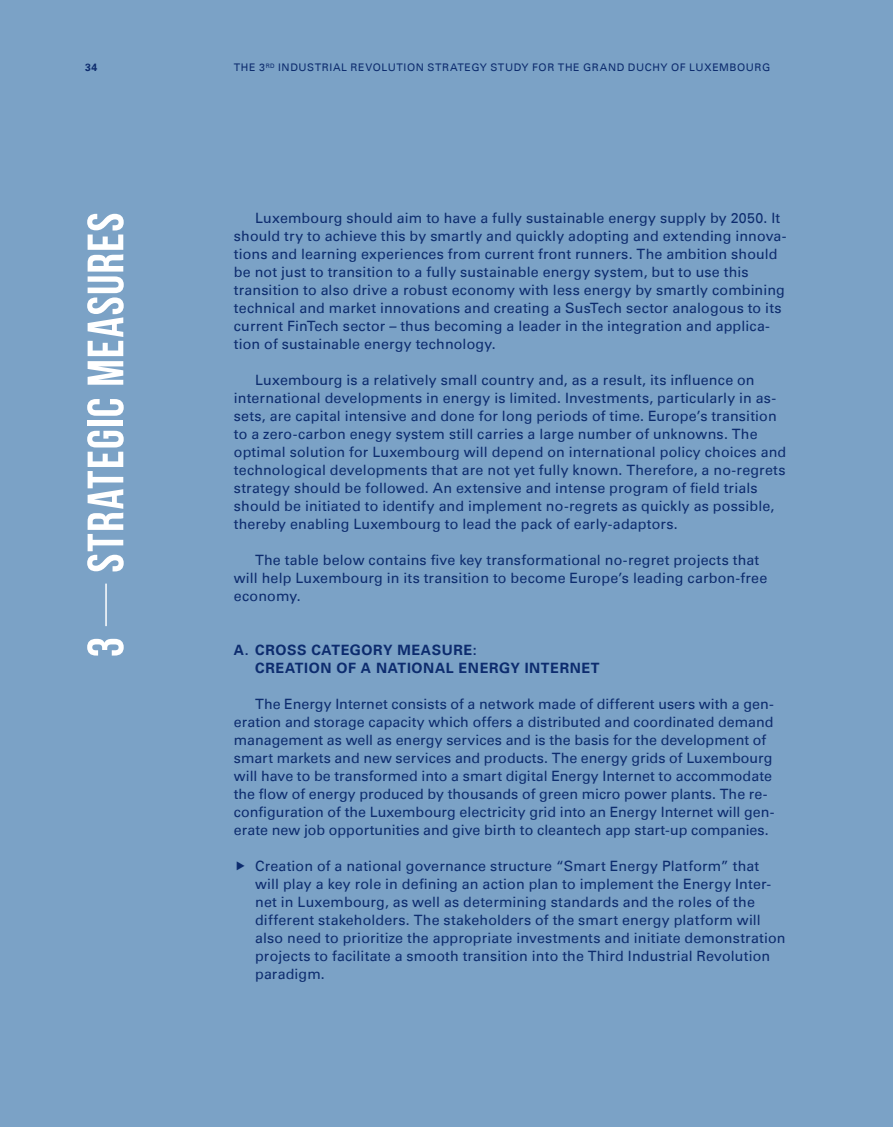
<style>
.page{position:relative;width:893px;height:1127px;background:#7ba2c6}
.page>*{position:absolute;margin:0;border:0;box-sizing:border-box;transform-origin:0 0}
.t1{font:700 51px "Bebas Neue";letter-spacing:.025em;color:#fff}
.t2{font:14.25px/18px "Univers LT";letter-spacing:.01em;color:#0d2c6e}
.t3{font:700 14.25px/18px "Univers LT";letter-spacing:.045em;color:#0d2c6e}
.t4{font:10.5px "Univers LT";letter-spacing:.055em;color:#0d2c6e}
.t5{font:700 10.5px "Univers LT";color:#0d2c6e}
</style>
<div class="page">
<hr style="left:105px;top:583px;width:2px;height:43px;background:#fff">
<p class="t5" style="left:85px;top:62px;width:14px">34</p>
<p class="t4" style="left:234px;top:61px;width:538px">THE 3<sup>RD</sup> INDUSTRIAL REVOLUTION STRATEGY STUDY FOR THE GRAND DUCHY OF LUXEMBOURG</p>
<h1 class="t1" style="left:78px;top:573px;width:361px;rotate:-90deg">STRATEGIC MEASURES</h1>
<p class="t2" style="left:234px;top:209px;width:554px;text-indent:21px">Luxembourg should aim to have a fully sustainable energy supply by 2050. It should try to achieve this by smartly and quickly adopting and extending innova&shy;tions and learning experiences from current front runners. The ambition should be not just to transition to a fully sustainable energy system, but to use this transition to also drive a robust economy with less energy by smartly combining technical and market innovations and creating a SusTech sector analogous to its current FinTech sector – thus becoming a leader in the integration and applica&shy;tion of sustainable energy technology.</p>
<p class="t2" style="left:234px;top:371px;width:554px;text-indent:21px">Luxembourg is a relatively small country and, as a result, its influence on international developments in energy is limited. Investments, particularly in as&shy;sets, are capital intensive and done for long periods of time. Europe’s transition to a zero-carbon enegy system still carries a large number of unknowns. The optimal solution for Luxembourg will depend on international policy choices and technological developments that are not yet fully known. Therefore, a no-regrets strategy should be followed. An extensive and intense program of field trials should be initiated to identify and implement no-regrets as quickly as possible, thereby enabling Luxembourg to lead the pack of early-adaptors.</p>
<p class="t2" style="left:234px;top:551px;width:535px;text-indent:21px">The table below contains five key transformational no-regret projects that will help Luxembourg in its transition to become Europe’s leading carbon-free economy.</p>
<h1 class="t1" style="left:78px;top:657px;width:22px;rotate:-90deg">3</h1>
<p class="t3" style="left:255px;top:641px;width:346px;text-indent:-21px">A. CROSS CATEGORY MEASURE:<br>CREATION OF A NATIONAL ENERGY INTERNET</p>
<p class="t2" style="left:234px;top:695px;width:542px;text-indent:21px">The Energy Internet consists of a network made of different users with a gen&shy;eration and storage capacity which offers a distributed and coordinated demand management as well as energy services and is the basis for the development of smart markets and new services and products. The energy grids of Luxembourg will have to be transformed into a smart digital Energy Internet to accommodate the flow of energy produced by thousands of green micro power plants. The re&shy;configuration of the Luxembourg electricity grid into an Energy Internet will gen&shy;erate new job opportunities and give birth to cleantech app start-up companies.</p>
<p class="t2" style="left:255px;top:857px;width:532px">Creation of a national governance structure “Smart Energy Platform” that will play a key role in defining an action plan to implement the Energy Inter&shy;net in Luxembourg, as well as determining standards and the roles of the different stakeholders. The stakeholders of the smart energy platform will also need to prioritize the appropriate investments and initiate demonstration projects to facilitate a smooth transition into the Third Industrial Revolution paradigm.</p>
</div>
